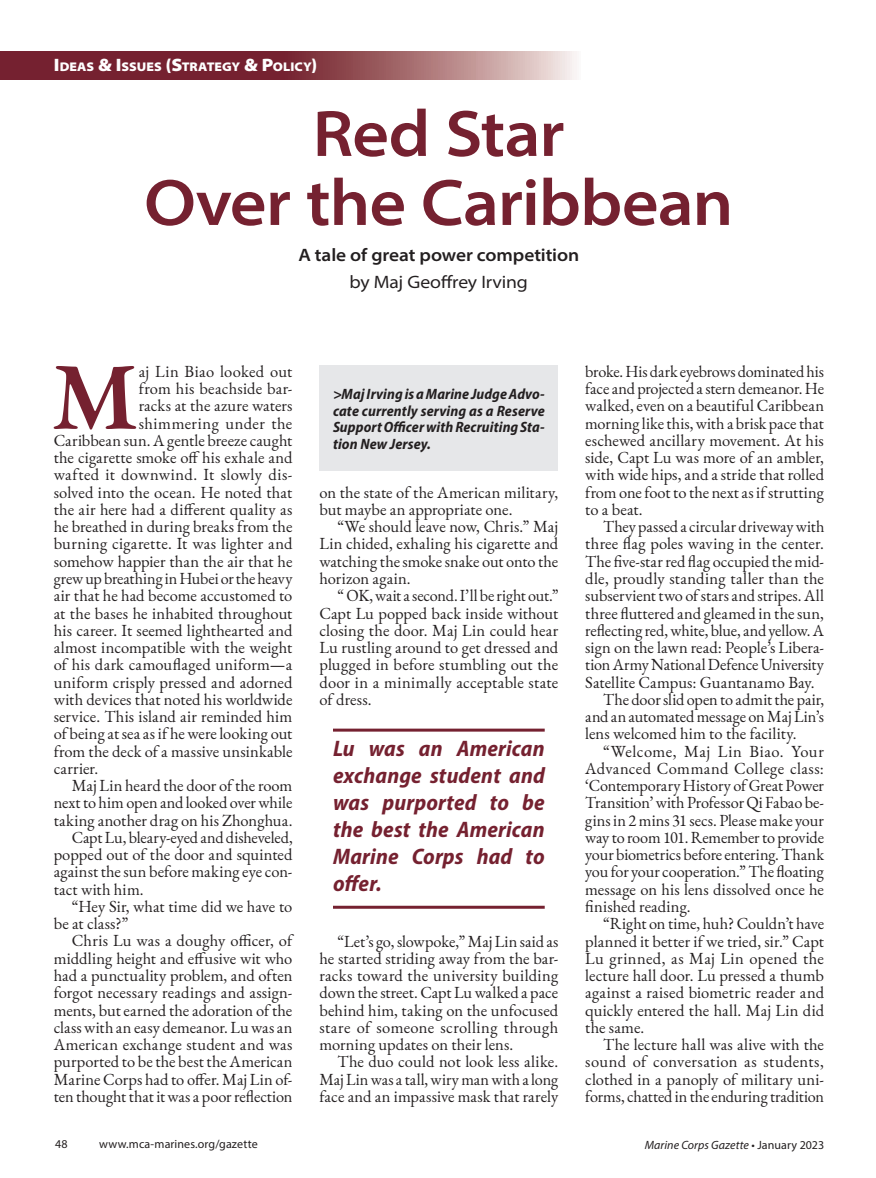
<style>
.page{position:relative;width:876px;height:1178px;background:#fff}
.page>*{position:absolute;margin:0;border:0;box-sizing:border-box;transform-origin:0 0}
.t1{font:600 95.25px "EB Garamond";color:#752130}
.t2{font:600 semi-expanded 66px/69px "Myriad Pro";letter-spacing:-.015em;color:#752130;text-align:center}
.t3{font:italic 700 semi-condensed 22.5px/27px "Myriad Pro";letter-spacing:.01em;color:#752130;text-align:justify}
.t4{font:600 semi-expanded 18px "Myriad Pro";letter-spacing:-.005em;color:#231f20}
.t5{font:semi-expanded 18px "Myriad Pro";letter-spacing:-.01em;color:#231f20}
.t6{font:16.5px/17.2px "EB Garamond";letter-spacing:.005em;color:#231f20;text-align:justify}
.t7{font:16.5px "EB Garamond";letter-spacing:.03em;color:#231f20}
.t8{font:16.5px "EB Garamond";letter-spacing:-.015em;color:#231f20}
.t9{font:italic 700 semi-condensed 15px/16.5px "Myriad Pro";letter-spacing:.005em;color:#231f20;text-align:justify}
.t10{font:900 semi-expanded 12.6px "Myriad Pro";color:#fff}
.t11{font:italic 12px "Myriad Pro";letter-spacing:.01em;color:#231f20}
.t12{font:12px "Myriad Pro";letter-spacing:.01em;color:#231f20}
.s1{font-size:18px}
.s2{font-style:normal}
</style>
<div class="page">
<svg style="left:0;top:52px;width:577px;height:28px;background:#935159"></svg>
<div style="left:319px;top:365px;width:239px;height:106px;background:#e6e7e9"></div>
<hr style="left:333px;top:728px;width:211px;height:3px;background:#752130">
<hr style="left:333px;top:905px;width:211px;height:3px;background:#752130">
<p class="t10" style="left:54px;top:58px;width:265px"><span class="s1">I</span>DEAS <span class="s1">&amp; I</span>SSUES <span class="s1">(S</span>TRATEGY <span class="s1">&amp; P</span>OLICY<span class="s1">)</span></p>
<h2 class="t2" style="left:144px;top:97px;width:590px">Red Star<br>Over the Caribbean</h2>
<p class="t4" style="left:298px;top:243px;width:282px">A tale of great power competition</p>
<p class="t5" style="left:349px;top:270px;width:180px">by Maj Geoffrey Irving</p>
<h1 class="t1" style="left:52px;top:331px;width:88px">M</h1>
<p class="t6" style="left:139px;top:362px;width:155px">aj Lin Biao looked out</p>
<p class="t6" style="left:139px;top:380px;width:155px">from his beachside bar-</p>
<p class="t6" style="left:139px;top:397px;width:155px">racks at the azure waters</p>
<p class="t7" style="left:139px;top:412px;width:155px">shimmering under the</p>
<p class="t6" style="left:54px;top:431px;width:240px">Caribbean sun. A gentle breeze caught</p>
<p class="t6" style="left:54px;top:449px;width:240px">the cigarette smoke off his exhale and</p>
<p class="t6" style="left:54px;top:466px;width:240px">wafted it downwind. It slowly dis-</p>
<p class="t6" style="left:54px;top:483px;width:240px">solved into the ocean. He noted that</p>
<p class="t6" style="left:54px;top:500px;width:240px">the air here had a different quality as</p>
<p class="t6" style="left:54px;top:518px;width:240px">he breathed in during breaks from the</p>
<p class="t6" style="left:54px;top:535px;width:240px">burning cigarette. It was lighter and</p>
<p class="t6" style="left:54px;top:552px;width:240px">somehow happier than the air that he</p>
<p class="t6" style="left:54px;top:569px;width:240px">grew up breathing in Hubei or the heavy</p>
<p class="t6" style="left:54px;top:587px;width:240px">air that he had become accustomed to</p>
<p class="t6" style="left:54px;top:604px;width:240px">at the bases he inhabited throughout</p>
<p class="t6" style="left:54px;top:621px;width:240px">his career. It seemed lighthearted and</p>
<p class="t6" style="left:54px;top:638px;width:240px">almost incompatible with the weight</p>
<p class="t6" style="left:54px;top:656px;width:240px">of his dark camouflaged uniform—a</p>
<p class="t6" style="left:54px;top:673px;width:240px">uniform crisply pressed and adorned</p>
<p class="t6" style="left:54px;top:690px;width:240px">with devices that noted his worldwide</p>
<p class="t6" style="left:54px;top:707px;width:240px">service. This island air reminded him</p>
<p class="t6" style="left:54px;top:725px;width:240px">of being at sea as if he were looking out</p>
<p class="t6" style="left:54px;top:742px;width:240px">from the deck of a massive unsinkable</p>
<p class="t6" style="left:54px;top:759px;width:46px">carrier.</p>
<p class="t6" style="left:72px;top:776px;width:222px">Maj Lin heard the door of the room</p>
<p class="t6" style="left:54px;top:794px;width:240px">next to him open and looked over while</p>
<p class="t6" style="left:54px;top:811px;width:240px">taking another drag on his Zhonghua.</p>
<p class="t6" style="left:72px;top:828px;width:222px">Capt Lu, bleary-eyed and disheveled,</p>
<p class="t6" style="left:54px;top:845px;width:240px">popped out of the door and squinted</p>
<p class="t6" style="left:54px;top:863px;width:240px">against the sun before making eye con-</p>
<p class="t6" style="left:54px;top:880px;width:91px">tact with him.</p>
<p class="t6" style="left:72px;top:897px;width:222px">“Hey Sir, what time did we have to</p>
<p class="t6" style="left:54px;top:914px;width:76px">be at class?”</p>
<p class="t6" style="left:72px;top:932px;width:222px">Chris Lu was a doughy officer, of</p>
<p class="t6" style="left:54px;top:949px;width:240px">middling height and effusive wit who</p>
<p class="t6" style="left:54px;top:966px;width:240px">had a punctuality problem, and often</p>
<p class="t6" style="left:54px;top:983px;width:240px">forgot necessary readings and assign-</p>
<p class="t6" style="left:54px;top:1001px;width:240px">ments, but earned the adoration of the</p>
<p class="t6" style="left:54px;top:1018px;width:240px">class with an easy demeanor. Lu was an</p>
<p class="t6" style="left:54px;top:1035px;width:240px">American exchange student and was</p>
<p class="t6" style="left:54px;top:1052px;width:240px">purported to be the best the American</p>
<p class="t6" style="left:54px;top:1070px;width:240px">Marine Corps had to offer. Maj Lin of-</p>
<p class="t6" style="left:54px;top:1087px;width:240px">ten thought that it was a poor reflection</p>
<p class="t9" style="left:333px;top:385px;width:213px">&gt;Maj Irving is a Marine Judge Advo&shy;cate currently serving as a Reserve Support Officer with Recruiting Sta&shy;tion New Jersey.</p>
<p class="t6" style="left:319px;top:483px;width:240px">on the state of the American military, but maybe an appropriate one.</p>
<p class="t6" style="left:319px;top:518px;width:240px;text-indent:18px">“We should leave now, Chris.” Maj Lin chided, exhaling his cigarette and watching the smoke snake out onto the horizon again.</p>
<p class="t6" style="left:319px;top:587px;width:240px;text-indent:18px">“ OK, wait a second. I’ll be right out.” Capt Lu popped back inside without closing the door. Maj Lin could hear Lu rustling around to get dressed and plugged in before stumbling out the door in a minimally acceptable state of dress.</p>
<h3 class="t3" style="left:333px;top:733px;width:213px">Lu was an American exchange student and was purported to be the best the American Marine Corps had to offer.</h3>
<p class="t6" style="left:319px;top:932px;width:240px;text-indent:18px">“Let’s go, slowpoke,” Maj Lin said as he started striding away from the bar&shy;racks toward the university building down the street. Capt Lu walked a pace behind him, taking on the unfocused stare of someone scrolling through morning updates on their lens.</p>
<p class="t6" style="left:319px;top:1052px;width:240px;text-indent:18px">The duo could not look less alike.<br>Maj Lin was a tall, wiry man with a long face and an impassive mask that rarely</p>
<p class="t6" style="left:585px;top:362px;width:240px">broke. His dark eyebrows dominated his face and projected a stern demeanor. He walked, even on a beautiful Caribbean morning like this, with a brisk pace that eschewed ancillary movement. At his side, Capt Lu was more of an ambler, with wide hips, and a stride that rolled from one foot to the next as if strutting to a beat.</p>
<p class="t6" style="left:603px;top:518px;width:222px">They passed a circular driveway with</p>
<p class="t6" style="left:585px;top:535px;width:240px">three flag poles waving in the center.</p>
<p class="t6" style="left:585px;top:552px;width:240px">The five-star red flag occupied the mid-</p>
<p class="t6" style="left:585px;top:569px;width:240px">dle, proudly standing taller than the</p>
<p class="t6" style="left:585px;top:587px;width:240px">subservient two of stars and stripes. All</p>
<p class="t6" style="left:585px;top:604px;width:240px">three fluttered and gleamed in the sun,</p>
<p class="t6" style="left:585px;top:621px;width:240px">reflecting red, white, blue, and yellow. A</p>
<p class="t6" style="left:585px;top:638px;width:240px">sign on the lawn read: People’s Libera-</p>
<p class="t6" style="left:585px;top:656px;width:240px">tion Army National Defence University</p>
<p class="t6" style="left:585px;top:673px;width:231px">Satellite Campus: Guantanamo Bay.</p>
<p class="t6" style="left:603px;top:690px;width:222px">The door slid open to admit the pair,</p>
<p class="t6" style="left:585px;top:707px;width:240px">and an automated message on Maj Lin’s</p>
<p class="t6" style="left:585px;top:725px;width:213px">lens welcomed him to the facility.</p>
<p class="t7" style="left:603px;top:740px;width:222px">“Welcome, Maj Lin Biao. Your</p>
<p class="t6" style="left:585px;top:759px;width:240px">Advanced Command College class:</p>
<p class="t6" style="left:585px;top:776px;width:240px">‘Contemporary History of Great Power</p>
<p class="t6" style="left:585px;top:794px;width:240px">Transition’ with Professor Qi Fabao be-</p>
<p class="t6" style="left:585px;top:811px;width:240px">gins in 2 mins 31 secs. Please make your</p>
<p class="t8" style="left:585px;top:826px;width:240px">way to room 101. Remember to provide</p>
<p class="t6" style="left:585px;top:845px;width:240px">your biometrics before entering. Thank</p>
<p class="t6" style="left:585px;top:863px;width:240px">you for your cooperation.” The floating</p>
<p class="t6" style="left:585px;top:880px;width:240px">message on his lens dissolved once he</p>
<p class="t6" style="left:585px;top:897px;width:107px">finished reading.</p>
<p class="t6" style="left:603px;top:914px;width:222px">“Right on time, huh? Couldn’t have</p>
<p class="t6" style="left:585px;top:932px;width:240px">planned it better if we tried, sir.” Capt</p>
<p class="t6" style="left:585px;top:949px;width:240px">Lu grinned, as Maj Lin opened the</p>
<p class="t6" style="left:585px;top:966px;width:240px">lecture hall door. Lu pressed a thumb</p>
<p class="t6" style="left:585px;top:983px;width:240px">against a raised biometric reader and</p>
<p class="t6" style="left:585px;top:1001px;width:240px">quickly entered the hall. Maj Lin did</p>
<p class="t6" style="left:585px;top:1018px;width:61px">the same.</p>
<p class="t6" style="left:603px;top:1035px;width:222px">The lecture hall was alive with the</p>
<p class="t6" style="left:585px;top:1052px;width:240px">sound of conversation as students,</p>
<p class="t6" style="left:585px;top:1070px;width:240px">clothed in a panoply of military uni-</p>
<p class="t6" style="left:585px;top:1087px;width:240px">forms, chatted in the enduring tradition</p>
<p class="t12" style="left:55px;top:1136px;width:14px">48</p>
<p class="t12" style="left:99px;top:1136px;width:160px">www.mca-marines.org/gazette</p>
<p class="t11" style="left:644px;top:1136px;width:181px">Marine Corps Gazette <span class="s2">• January 2023</span></p>
</div>
